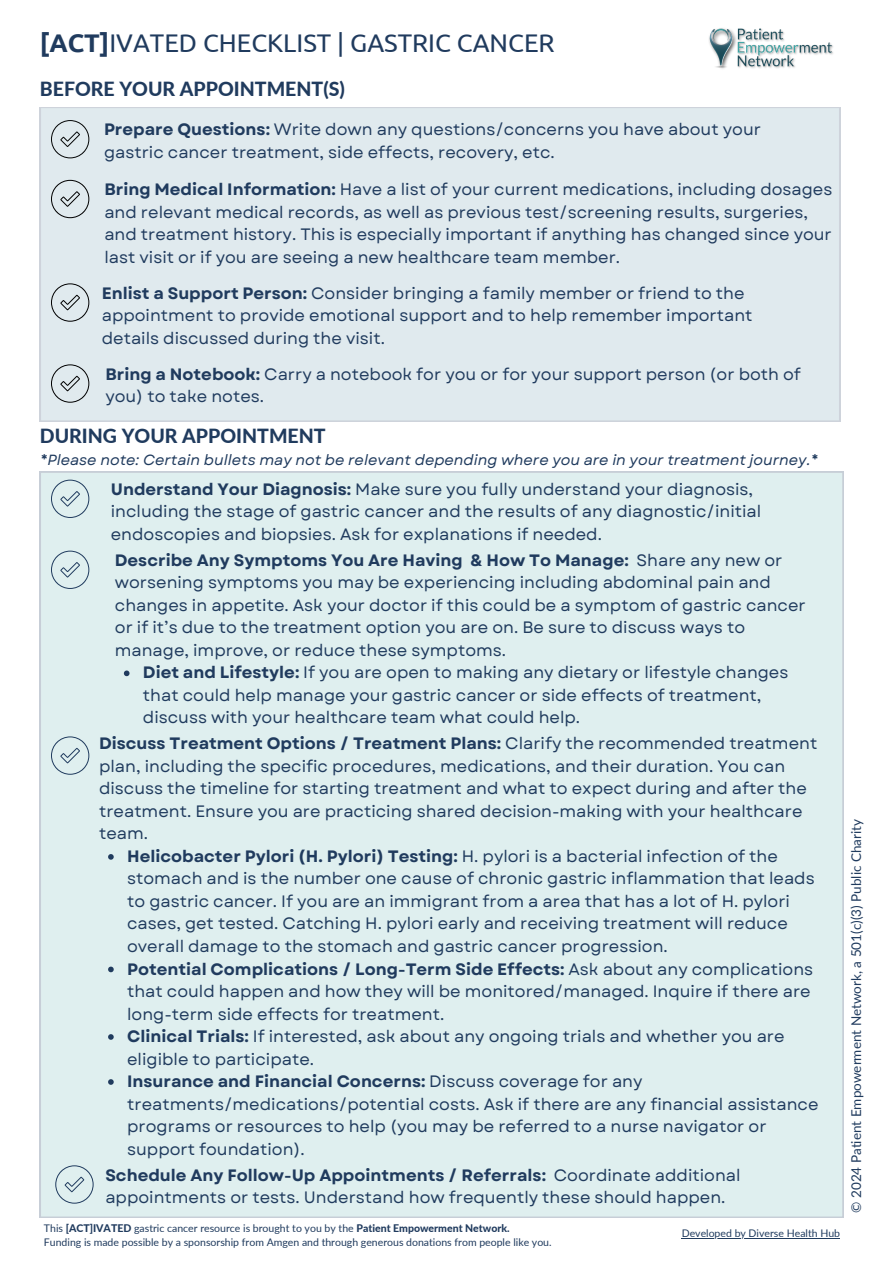
<style>
.page{position:relative;width:894px;height:1264px;background:#fff}
.page>*{position:absolute;margin:0;border:0;box-sizing:border-box;transform-origin:0 0}
.t1{font:25.5px "Ubuntu";color:#203b5e}
.t2{font:800 19.5px "Lato";color:#203b5e}
.t3{font:16.5px/22.5px "Garet";color:#203b5e}
.t4{font:italic 14.7px "Garet";color:#203b5e}
.t5{font:13.5px "Lato";color:#203b5e}
.t6{font:10.5px "Lato";color:#203b5e}
.s1{font-weight:700}
.s2{font-weight:800}
</style>
<div class="page">
<div style="left:40px;top:107px;width:799px;height:314px;background:#e0eaee"></div>
<svg style="left:51px;top:120px;width:38px;height:38px"></svg>
<div style="left:40px;top:472px;width:803px;height:745px;background:#dfefef"></div>
<svg style="left:124px;top:670px;width:5px;height:6px"></svg>
<svg style="left:108px;top:854px;width:6px;height:5px"></svg>
<svg style="left:108px;top:966px;width:6px;height:6px"></svg>
<svg style="left:108px;top:1034px;width:6px;height:5px"></svg>
<svg style="left:108px;top:1079px;width:6px;height:5px"></svg>
<svg style="left:51px;top:180px;width:38px;height:38px"></svg>
<svg style="left:51px;top:283px;width:38px;height:38px"></svg>
<svg style="left:51px;top:479px;width:38px;height:39px"></svg>
<svg style="left:55px;top:1165px;width:38px;height:38px"></svg>
<img style="left:709px;top:28px;width:124px;height:41px">
<svg style="left:51px;top:736px;width:38px;height:38px"></svg>
<svg style="left:51px;top:364px;width:38px;height:38px"></svg>
<svg style="left:51px;top:550px;width:38px;height:39px"></svg>
<hr style="left:681px;top:1237px;width:158px;height:1px;background:#203b5e">
<p class="t1" style="left:40px;top:28px;width:516px"><span class="s1">[ACT]</span>IVATED CHECKLIST | GASTRIC CANCER</p>
<h1 class="t2" style="left:40px;top:76px;width:306px">BEFORE YOUR APPOINTMENT(S)</h1>
<h2 class="t3" style="left:104px;top:118px;width:658px"><span class="s1">Prepare Questions:</span> Write down any questions/concerns you have about your gastric cancer treatment, side effects, recovery, etc.</h2>
<p class="t3" style="left:104px;top:178px;width:729px"><span class="s1">Bring Medical Information:</span> Have a list of your current medications, including dosages and relevant medical records, as well as previous test/screening results, surgeries, and treatment history. This is especially important if anything has changed since your last visit or if you are seeing a new healthcare team member.</p>
<h3 class="t3" style="left:102px;top:282px;width:652px"><span class="s1">Enlist a Support Person:</span> Consider bringing a family member or friend to the appointment to provide emotional support and to help remember important details discussed during the visit.</h3>
<p class="t3" style="left:105px;top:362px;width:696px"><span class="s1">Bring a Notebook:</span> Carry a notebook for you or for your support person (or both of you) to take notes.</p>
<p class="t2" style="left:40px;top:424px;width:287px">DURING YOUR APPOINTMENT</p>
<p class="t4" style="left:40px;top:449px;width:779px">*Please note: Certain bullets may not be relevant depending where you are in your treatment journey.*</p>
<p class="t3" style="left:111px;top:478px;width:651px"><span class="s1">Understand Your Diagnosis:</span> Make sure you fully understand your diagnosis, including the stage of gastric cancer and the results of any diagnostic/initial endoscopies and biopsies. Ask for explanations if needed.</p>
<p class="t3" style="left:115px;top:549px;width:692px"><span class="s1">Describe Any Symptoms You Are Having &amp; How To Manage:</span> Share any new or worsening symptoms you may be experiencing including abdominal pain and changes in appetite. Ask your doctor if this could be a symptom of gastric cancer or if it’s due to the treatment option you are on. Be sure to discuss ways to manage, improve, or reduce these symptoms.</p>
<p class="t3" style="left:143px;top:661px;width:647px"><span class="s1">Diet and Lifestyle:</span> If you are open to making any dietary or lifestyle changes that could help manage your gastric cancer or side effects of treatment, discuss with your healthcare team what could help.</p>
<h3 class="t3" style="left:99px;top:732px;width:719px"><span class="s1">Discuss Treatment Options / Treatment Plans:</span> Clarify the recommended treatment plan, including the specific procedures, medications, and their duration. You can discuss the timeline for starting treatment and what to expect during and after the treatment. Ensure you are practicing shared decision-making with your healthcare team.</h3>
<p class="t3" style="left:127px;top:845px;width:689px"><span class="s1">Helicobacter Pylori (H. Pylori) Testing:</span> H. pylori is a bacterial infection of the stomach and is the number one cause of chronic gastric inflammation that leads to gastric cancer. If you are an immigrant from a area that has a lot of H. pylori cases, get tested. Catching H. pylori early and receiving treatment will reduce overall damage to the stomach and gastric cancer progression.</p>
<h3 class="t3" style="left:127px;top:957px;width:687px"><span class="s1">Potential Complications / Long-Term Side Effects:</span> Ask about any complications that could happen and how they will be monitored/managed. Inquire if there are long-term side effects for treatment.</h3>
<p class="t3" style="left:127px;top:1025px;width:658px"><span class="s1">Clinical Trials:</span> If interested, ask about any ongoing trials and whether you are eligible to participate.</p>
<h3 class="t3" style="left:127px;top:1070px;width:692px"><span class="s1">Insurance and Financial Concerns:</span> Discuss coverage for any treatments/medications/potential costs. Ask if there are any financial assistance programs or resources to help (you may be referred to a nurse navigator or support foundation).</h3>
<h3 class="t3" style="left:105px;top:1163px;width:636px"><span class="s1">Schedule Any Follow-Up Appointments / Referrals:</span> Coordinate additional appointments or tests. Understand how frequently these should happen.</h3>
<p class="t6" style="left:44px;top:1221px;width:467px">This <span class="s2">[ACT]IVATED</span> gastric cancer resource is brought to you by the <span class="s2">Patient Empowerment Network.</span></p>
<h3 class="t6" style="left:44px;top:1235px;width:509px">Funding is made possible by a sponsorship from Amgen and through generous donations from people like you.</h3>
<p class="t6" style="left:681px;top:1226px;width:160px">Developed by Diverse Health Hub</p>
<h4 class="t5" style="left:847px;top:1212px;width:395px;rotate:-90deg">© 2024 Patient Empowerment Network, a 501(c)(3) Public Charity</h4>
</div>
